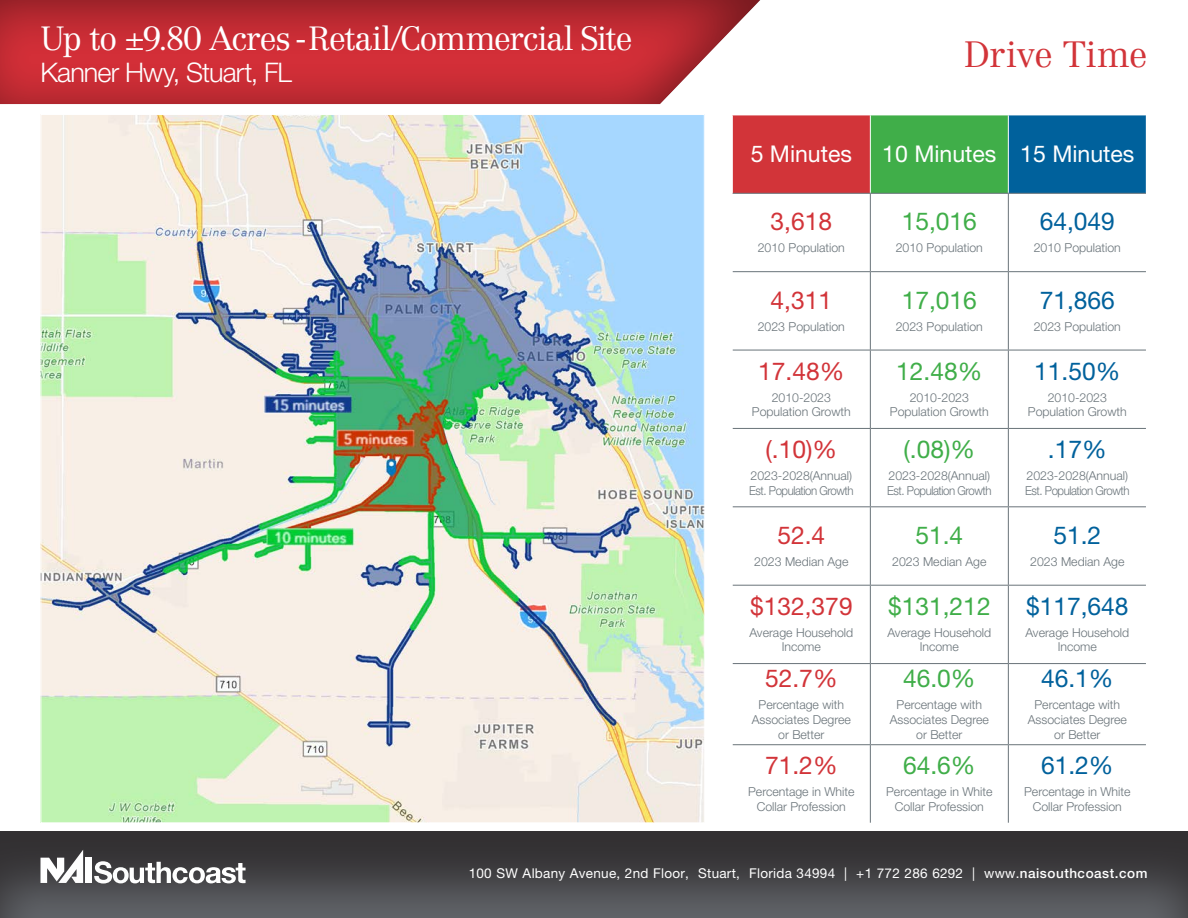
<style>
.page{position:relative;width:1188px;height:918px;background:#fff}
.page>*{position:absolute;margin:0;border:0;box-sizing:border-box;transform-origin:0 0}
.t1{font:300 36px "Centennial LT Std";letter-spacing:-.01em;color:#d23439}
.t2{font:300 33px "Centennial LT Std";letter-spacing:-.04em;color:#fff}
.t3{font:300 27px "Helvetica Neue LT Std";letter-spacing:-.03em;color:#fff}
.t4{font:24.6px "Helvetica Neue LT Std";color:#40ae49}
.t5{font:24.6px "Helvetica Neue LT Std";color:#d23439}
.t6{font:24.6px "Helvetica Neue LT Std";color:#00619c}
.t7{font:23.1px "Helvetica Neue LT Std";color:#fff}
.t8{font:13.5px "Helvetica Neue LT Std";letter-spacing:.02em;color:#fff}
.t9{font:300 12.3px/14.7px "Helvetica Neue LT Std";color:#697379;text-align:center}
.t10{font:300 12.3px/14.7px "Helvetica Neue LT Std";letter-spacing:-.04em;color:#697379}
.s1{font-weight:500}
</style>
<div class="page">
<img style="left:43px;top:116px;width:660px;height:705px">
<div style="left:732px;top:115px;width:138px;height:78px;background:#d23439"></div>
<div style="left:870px;top:115px;width:138px;height:78px;background:#40ae49"></div>
<div style="left:1008px;top:115px;width:138px;height:78px;background:#00619c"></div>
<svg style="left:733px;top:194px;width:413px;height:629px"></svg>
<hr style="left:732px;top:115px;width:138px;height:1px;background:#fff">
<hr style="left:732px;top:115px;width:1px;height:78px;background:#fff">
<hr style="left:870px;top:115px;width:138px;height:1px;background:#fff">
<hr style="left:870px;top:115px;width:1px;height:78px;background:#fff">
<hr style="left:1008px;top:115px;width:139px;height:1px;background:#fff">
<hr style="left:1008px;top:115px;width:1px;height:78px;background:#fff">
<hr style="left:733px;top:193px;width:137px;height:1px;background:#697379">
<hr style="left:870px;top:193px;width:138px;height:1px;background:#697379">
<hr style="left:870px;top:194px;width:1px;height:77px;background:#697379">
<hr style="left:1008px;top:193px;width:138px;height:1px;background:#697379">
<hr style="left:1008px;top:194px;width:1px;height:77px;background:#697379">
<hr style="left:733px;top:271px;width:137px;height:1px;background:#697379">
<hr style="left:870px;top:271px;width:138px;height:1px;background:#697379">
<hr style="left:870px;top:272px;width:1px;height:78px;background:#697379">
<hr style="left:1008px;top:271px;width:138px;height:1px;background:#697379">
<hr style="left:1008px;top:272px;width:1px;height:78px;background:#697379">
<hr style="left:733px;top:350px;width:137px;height:1px;background:#697379">
<hr style="left:870px;top:350px;width:138px;height:1px;background:#697379">
<hr style="left:870px;top:350px;width:1px;height:78px;background:#697379">
<hr style="left:1008px;top:350px;width:138px;height:1px;background:#697379">
<hr style="left:1008px;top:350px;width:1px;height:78px;background:#697379">
<hr style="left:733px;top:428px;width:137px;height:1px;background:#697379">
<hr style="left:870px;top:428px;width:138px;height:1px;background:#697379">
<hr style="left:870px;top:429px;width:1px;height:77px;background:#697379">
<hr style="left:1008px;top:428px;width:138px;height:1px;background:#697379">
<hr style="left:1008px;top:429px;width:1px;height:77px;background:#697379">
<hr style="left:733px;top:506px;width:137px;height:1px;background:#697379">
<hr style="left:870px;top:506px;width:138px;height:1px;background:#697379">
<hr style="left:870px;top:507px;width:1px;height:78px;background:#697379">
<hr style="left:1008px;top:506px;width:138px;height:1px;background:#697379">
<hr style="left:1008px;top:507px;width:1px;height:78px;background:#697379">
<hr style="left:733px;top:585px;width:137px;height:1px;background:#697379">
<hr style="left:870px;top:585px;width:138px;height:1px;background:#697379">
<hr style="left:870px;top:586px;width:1px;height:77px;background:#697379">
<hr style="left:1008px;top:585px;width:138px;height:1px;background:#697379">
<hr style="left:1008px;top:586px;width:1px;height:77px;background:#697379">
<hr style="left:733px;top:663px;width:137px;height:1px;background:#697379">
<hr style="left:870px;top:663px;width:138px;height:1px;background:#697379">
<hr style="left:870px;top:664px;width:1px;height:80px;background:#697379">
<hr style="left:1008px;top:663px;width:138px;height:1px;background:#697379">
<hr style="left:1008px;top:664px;width:1px;height:80px;background:#697379">
<hr style="left:733px;top:744px;width:137px;height:1px;background:#697379">
<hr style="left:870px;top:744px;width:138px;height:1px;background:#697379">
<hr style="left:870px;top:745px;width:1px;height:78px;background:#697379">
<hr style="left:1008px;top:744px;width:138px;height:1px;background:#697379">
<hr style="left:1008px;top:745px;width:1px;height:78px;background:#697379">
<div style="left:0;top:829px;width:1188px;height:89px;background:#231f20;opacity:.75"></div>
<div style="left:0;top:0;width:762px;height:106px;background:#231f20;opacity:.51"></div>
<div style="left:85px;top:858px;width:7px;height:25px;background:#fff"></div>
<svg style="left:40px;top:850px;width:43px;height:33px"></svg>
<svg style="left:94px;top:861px;width:152px;height:22px"></svg>
<p class="t2" style="left:40px;top:19px;width:594px">Up to ±9.80 Acres -Retail/Commercial Site</p>
<p class="t3" style="left:40px;top:56px;width:253px">Kanner Hwy, Stuart, FL</p>
<p class="t1" style="left:964px;top:33px;width:185px">Drive Time</p>
<p class="t7" style="left:751px;top:140px;width:103px">5 Minutes</p>
<p class="t7" style="left:882px;top:140px;width:116px">10 Minutes</p>
<p class="t7" style="left:1020px;top:140px;width:116px">15 Minutes</p>
<p class="t5" style="left:771px;top:207px;width:63px">3,618</p>
<p class="t9" style="left:758px;top:240px;width:89px">2010 Population</p>
<p class="t5" style="left:771px;top:285px;width:63px">4,311</p>
<p class="t9" style="left:758px;top:319px;width:89px">2023 Population</p>
<p class="t5" style="left:758px;top:356px;width:88px">17.48%</p>
<p class="t9" style="left:752px;top:390px;width:100px">2010-2023<br>Population Growth</p>
<p class="t5" style="left:766px;top:435px;width:73px">(.10)%</p>
<p class="t10" style="left:749px;top:468px;width:106px">2023-2028(Annual)<br>Est. Population Growth</p>
<p class="t5" style="left:777px;top:521px;width:49px">52.4</p>
<p class="t9" style="left:754px;top:554px;width:96px">2023 Median Age</p>
<p class="t5" style="left:750px;top:592px;width:104px">$132,379</p>
<p class="t9" style="left:749px;top:625px;width:105px">Average Household<br>Income</p>
<p class="t5" style="left:765px;top:664px;width:74px">52.7%</p>
<p class="t9" style="left:752px;top:697px;width:100px">Percentage with<br>Associates Degree or Better</p>
<p class="t5" style="left:765px;top:751px;width:74px">71.2%</p>
<p class="t9" style="left:748px;top:784px;width:108px">Percentage in White<br>Collar Profession</p>
<p class="t4" style="left:902px;top:207px;width:77px">15,016</p>
<p class="t9" style="left:896px;top:240px;width:89px">2010 Population</p>
<p class="t4" style="left:902px;top:285px;width:77px">17,016</p>
<p class="t9" style="left:896px;top:319px;width:89px">2023 Population</p>
<p class="t4" style="left:896px;top:356px;width:88px">12.48%</p>
<p class="t9" style="left:890px;top:390px;width:100px">2010-2023<br>Population Growth</p>
<p class="t4" style="left:904px;top:435px;width:73px">(.08)%</p>
<p class="t10" style="left:887px;top:468px;width:106px">2023-2028(Annual)<br>Est. Population Growth</p>
<p class="t4" style="left:915px;top:521px;width:49px">51.4</p>
<p class="t9" style="left:892px;top:554px;width:96px">2023 Median Age</p>
<p class="t4" style="left:888px;top:592px;width:104px">$131,212</p>
<p class="t9" style="left:887px;top:625px;width:105px">Average Household<br>Income</p>
<p class="t4" style="left:903px;top:664px;width:74px">46.0%</p>
<p class="t9" style="left:890px;top:697px;width:100px">Percentage with<br>Associates Degree or Better</p>
<p class="t4" style="left:903px;top:751px;width:74px">64.6%</p>
<p class="t9" style="left:886px;top:784px;width:108px">Percentage in White<br>Collar Profession</p>
<p class="t6" style="left:1040px;top:207px;width:77px">64,049</p>
<p class="t9" style="left:1034px;top:240px;width:89px">2010 Population</p>
<p class="t6" style="left:1040px;top:285px;width:77px">71,866</p>
<p class="t9" style="left:1034px;top:319px;width:89px">2023 Population</p>
<p class="t6" style="left:1034px;top:356px;width:88px">11.50%</p>
<p class="t9" style="left:1028px;top:390px;width:100px">2010-2023<br>Population Growth</p>
<p class="t6" style="left:1048px;top:435px;width:60px">.17%</p>
<p class="t10" style="left:1025px;top:468px;width:106px">2023-2028(Annual)<br>Est. Population Growth</p>
<p class="t6" style="left:1053px;top:521px;width:49px">51.2</p>
<p class="t9" style="left:1030px;top:554px;width:96px">2023 Median Age</p>
<p class="t6" style="left:1026px;top:592px;width:104px">$117,648</p>
<p class="t9" style="left:1025px;top:625px;width:105px">Average Household<br>Income</p>
<p class="t6" style="left:1041px;top:664px;width:74px">46.1%</p>
<p class="t9" style="left:1028px;top:697px;width:100px">Percentage with<br>Associates Degree or Better</p>
<p class="t6" style="left:1041px;top:751px;width:74px">61.2%</p>
<p class="t9" style="left:1024px;top:784px;width:108px">Percentage in White<br>Collar Profession</p>
<p class="t8" style="left:469px;top:866px;width:680px">100 SW Albany Avenue, 2nd Floor, Stuart, Florida 34994 | +1 772 286 6292 | www.<span class="s1">naisouthcoast.com</span></p>
</div>
